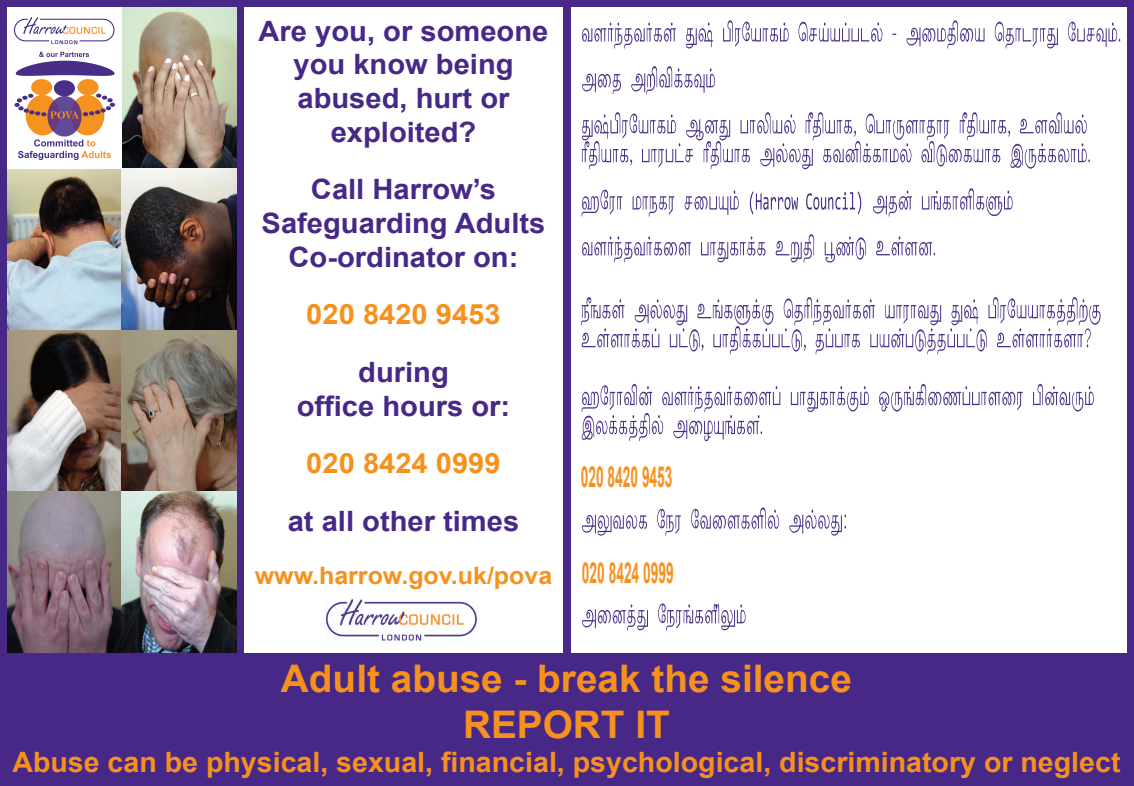
<style>
.page{position:relative;width:1134px;height:786px;background:#fff}
.page>*{position:absolute;margin:0;border:0;box-sizing:border-box;transform-origin:0 0}
.t1{font:700 38px/45.6px "Arial";color:#f6911e;text-align:center}
.t2{font:700 29px "Arial";color:#f69121;scale:.47 1}
.t3{font:700 28px/33.6px "Arial";color:#472887;text-align:center;scale:1.04 1}
.t4{font:700 28px "Arial";color:#f6911e}
.t5{font:700 28px "Arial";color:#f6911e;scale:1.04 1}
.t6{font:700 24px "Arial";color:#f6911e;scale:1.04 1}
</style>
<div class="page">
<div style="left:0;top:0;width:1134px;height:785px;background:#472887"></div>
<img style="left:122px;top:7px;width:114px;height:162px">
<img style="left:8px;top:169px;width:228px;height:483px">
<div style="left:8px;top:7px;width:114px;height:162px;background:#fff"></div>
<div style="left:244px;top:7px;width:318px;height:645px;background:#fff"></div>
<div style="left:571px;top:7px;width:555px;height:645px;background:#fff"></div>
<img style="left:15px;top:17px;width:100px;height:142px">
<img style="left:325px;top:599px;width:152px;height:42px">
<svg style="left:582px;top:20px;width:538px;height:28px"></svg>
<svg style="left:582px;top:66px;width:133px;height:28px"></svg>
<svg style="left:582px;top:112px;width:508px;height:57px"></svg>
<svg style="left:582px;top:189px;width:157px;height:27px"></svg>
<svg style="left:750px;top:191px;width:111px;height:23px"></svg>
<svg style="left:873px;top:188px;width:140px;height:28px"></svg>
<svg style="left:582px;top:234px;width:353px;height:28px"></svg>
<svg style="left:581px;top:297px;width:519px;height:57px"></svg>
<svg style="left:582px;top:384px;width:512px;height:57px"></svg>
<svg style="left:582px;top:507px;width:264px;height:28px"></svg>
<svg style="left:582px;top:603px;width:163px;height:27px"></svg>
<p class="t3" style="left:259px;top:15px;width:280px">Are you, or someone you know being abused, hurt or exploited?</p>
<p class="t3" style="left:262px;top:174px;width:274px">Call Harrow’s<br>Safeguarding Adults<br>Co-ordinator on:</p>
<p class="t5" style="left:306px;top:296px;width:188px">020 8420 9453</p>
<p class="t3" style="left:297px;top:356px;width:207px">during<br>office hours or:</p>
<p class="t5" style="left:306px;top:445px;width:188px">020 8424 0999</p>
<p class="t3" style="left:288px;top:505px;width:224px">at all other times</p>
<p class="t6" style="left:255px;top:559px;width:287px">www.harrow.gov.uk/pova</p>
<p class="t2" style="left:581px;top:457px;width:197px">020 8420 9453</p>
<p class="t2" style="left:582px;top:553px;width:197px">020 8424 0999</p>
<h1 class="t1" style="left:281px;top:657px;width:572px">Adult abuse - break the silence<br>REPORT IT</h1>
<p class="t4" style="left:12px;top:742px;width:1110px">Abuse can be physical, sexual, financial, psychological, discriminatory or neglect</p>
</div>
